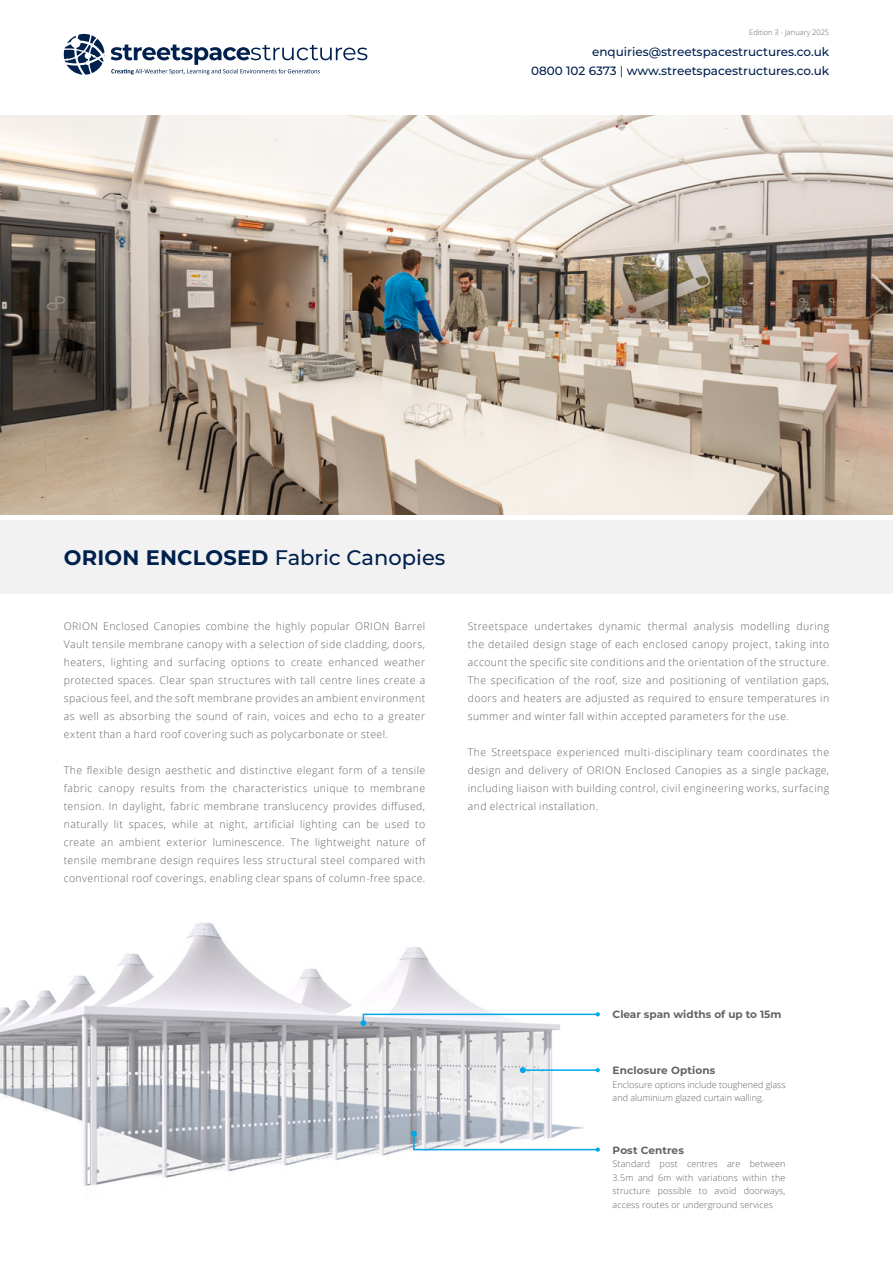
<style>
.page{position:relative;width:893px;height:1263px;background:#fff}
.page>*{position:absolute;margin:0;border:0;box-sizing:border-box;transform-origin:0 0}
.t1{font:500 21px "Montserrat";color:#00204e}
.t2{font:500 12px/18.6px "Montserrat";color:#00204e;text-align:right}
.t3{font:300 10.5px/18px "Open Sans";letter-spacing:.04em;color:#646363;text-align:justify}
.t4{font:700 10.5px "Montserrat";letter-spacing:.005em;color:#646363}
.t5{font:300 9px/13.5px "Open Sans";color:#646363;text-align:justify}
.t6{font:300 7.5px "Open Sans";color:#646363}
.s1{font-weight:400}
.s2{font-weight:700}
</style>
<div class="page">
<img style="left:0;top:922px;width:584px;height:264px">
<img style="left:0;top:115px;width:893px;height:399px">
<div style="left:0;top:520px;width:893px;height:74px;background:#f2f2f2"></div>
<svg style="left:411px;top:1131px;width:189px;height:21px"></svg>
<hr style="left:523px;top:1069px;width:75px;height:2px;background:#00a8e7">
<svg style="left:596px;top:1068px;width:4px;height:4px"></svg>
<svg style="left:520px;top:1067px;width:6px;height:6px"></svg>
<svg style="left:360px;top:1012px;width:240px;height:14px"></svg>
<svg style="left:64px;top:34px;width:41px;height:41px"></svg>
<svg style="left:111px;top:45px;width:256px;height:30px"></svg>
<p class="t6" style="left:749px;top:27px;width:81px">Edition 3 - January 2025</p>
<p class="t2" style="left:531px;top:42px;width:300px">enquiries@streetspacestructures.co.uk<br>0800 102 6373 <span class="s1">|</span> www.streetspacestructures.co.uk</p>
<h1 class="t1" style="left:64px;top:543px;width:383px"><span class="s2">ORION ENCLOSED</span> Fabric Canopies</h1>
<p class="t3" style="left:64px;top:617px;width:363px">ORION Enclosed Canopies combine the highly popular ORION Barrel Vault tensile membrane canopy with a selection of side cladding, doors, heaters, lighting and surfacing options to create enhanced weather protected spaces. Clear span structures with tall centre lines create a spacious feel, and the soft membrane provides an ambient environment as well as absorbing the sound of rain, voices and echo to a greater extent than a hard roof covering such as polycarbonate or steel.</p>
<p class="t3" style="left:64px;top:761px;width:363px">The flexible design aesthetic and distinctive elegant form of a tensile fabric canopy results from the characteristics unique to membrane tension. In daylight, fabric membrane translucency provides diffused, naturally lit spaces, while at night, artificial lighting can be used to create an ambient exterior luminescence. The lightweight nature of tensile membrane design requires less structural steel compared with conventional roof coverings, enabling clear spans of column-free space.</p>
<p class="t3" style="left:468px;top:617px;width:363px">Streetspace undertakes dynamic thermal analysis modelling during the detailed design stage of each enclosed canopy project, taking into account the specific site conditions and the orientation of the structure.<br>The specification of the roof, size and positioning of ventilation gaps, doors and heaters are adjusted as required to ensure temperatures in summer and winter fall within accepted parameters for the use.</p>
<p class="t3" style="left:468px;top:743px;width:363px">The Streetspace experienced multi-disciplinary team coordinates the design and delivery of ORION Enclosed Canopies as a single package, including liaison with building control, civil engineering works, surfacing and electrical installation.</p>
<p class="t4" style="left:613px;top:1007px;width:170px">Clear span widths of up to 15m</p>
<p class="t4" style="left:613px;top:1063px;width:104px">Enclosure Options</p>
<p class="t5" style="left:613px;top:1077px;width:174px">Enclosure options include toughened glass and aluminium glazed curtain walling.</p>
<p class="t4" style="left:613px;top:1142px;width:73px">Post Centres</p>
<p class="t5" style="left:613px;top:1157px;width:174px">Standard post centres are between 3.5m and 6m with variations within the structure possible to avoid doorways, access routes or underground services</p>
</div>
